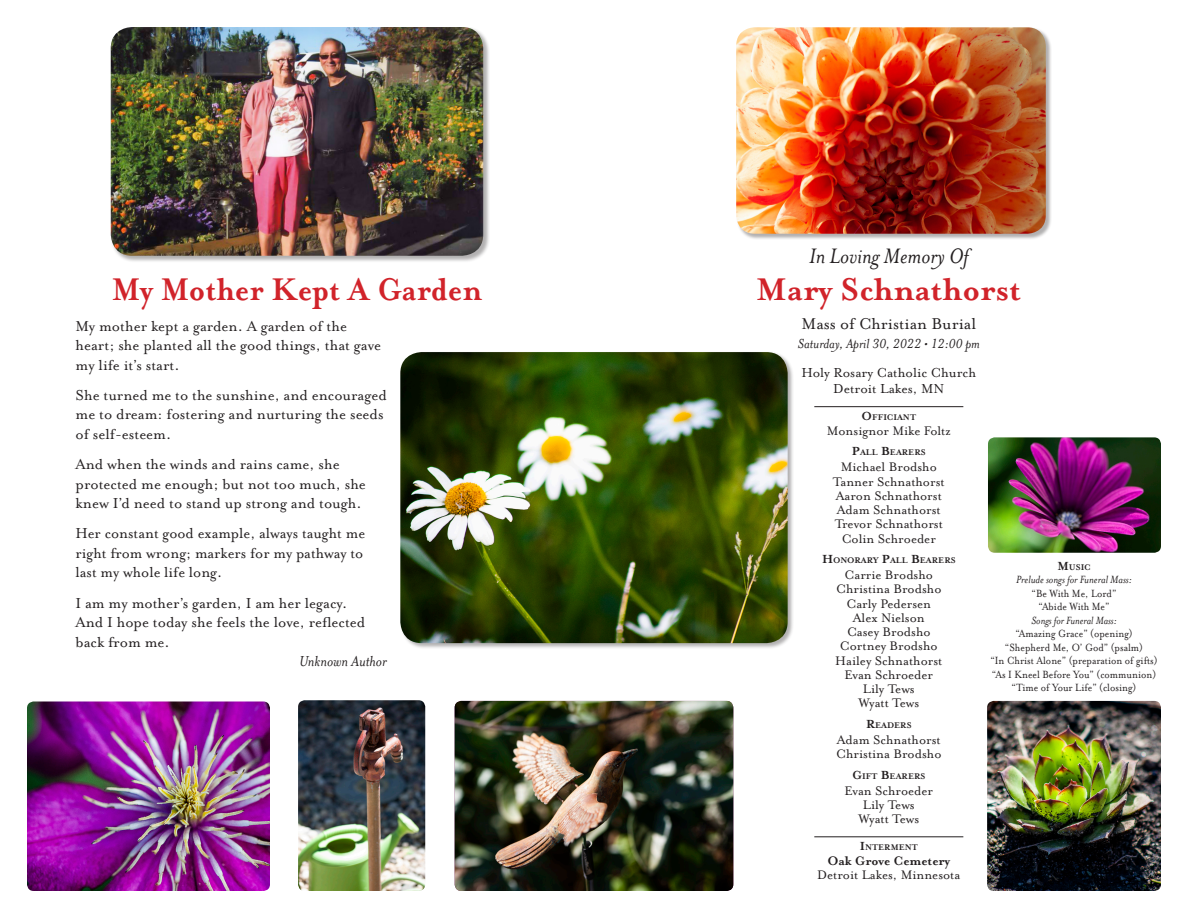
<style>
.page{position:relative;width:1188px;height:918px;background:#fff}
.page>*{position:absolute;margin:0;border:0;box-sizing:border-box;transform-origin:0 0}
.Default{font:700 36px "Mrs Eaves OT";color:#d1232a;scale:.93 1}
.Default-2{font:700 36px "Mrs Eaves OT";color:#d1232a}
.Default-3{font:italic 24px "Mrs Eaves OT";color:#231f20}
.Default-4{font:18px "Mrs Eaves OT";color:#231f20}
.Default-5{font:16.5px/19.5px "Mrs Eaves OT";color:#231f20}
.Default-6{font:italic 16.5px "Mrs Eaves OT";color:#231f20}
.Default-7{font:15px "Mrs Eaves OT";color:#231f20}
.Default-8{font:italic 15px "Mrs Eaves OT";color:#231f20}
.Default-9{font:14.25px "Mrs Eaves OT";color:#231f20}
.Default-10{font:700 14.25px "Mrs Eaves OT";color:#231f20}
.Default-11{font:12px "Mrs Eaves OT";color:#231f20;scale:.89 1}
.Default-12{font:italic 12px "Mrs Eaves OT";color:#231f20}
.Default-13{font:700 9.45px "Mrs Eaves OT";color:#231f20}
.s1{font-size:13.5px}
</style>
<div class="page">
<hr style="left:814px;top:406px;width:149px;height:1px;background:#231f20">
<hr style="left:814px;top:837px;width:149px;height:1px;background:#231f20">
<div style="left:110px;top:27px;width:380px;height:236px;background:#231f20;opacity:.35"></div>
<img style="left:111px;top:27px;width:372px;height:229px">
<div style="left:400px;top:352px;width:395px;height:298px;background:#231f20;opacity:.35"></div>
<img style="left:400px;top:352px;width:388px;height:291px">
<img style="left:987px;top:701px;width:174px;height:190px">
<img style="left:455px;top:701px;width:278px;height:190px">
<img style="left:27px;top:701px;width:243px;height:190px">
<img style="left:298px;top:700px;width:127px;height:191px">
<div style="left:736px;top:27px;width:316px;height:212px;background:#231f20;opacity:.35"></div>
<img style="left:736px;top:27px;width:310px;height:207px">
<img style="left:988px;top:437px;width:173px;height:116px">
<p class="Default" style="left:112px;top:269px;width:399px">My Mother Kept A Garden</p>
<p class="Default-5" style="left:76px;top:316px;width:307px">My mother kept a garden. A garden of the heart; she planted all the good things, that gave my life it’s start.</p>
<p class="Default-5" style="left:76px;top:385px;width:313px">She turned me to the sunshine, and encouraged me to dream: fostering and nurturing the seeds of self‑esteem.</p>
<p class="Default-5" style="left:76px;top:454px;width:292px">And when the winds and rains came, she protected me enough; but not too much, she knew I’d need to stand up strong and tough.</p>
<p class="Default-5" style="left:76px;top:524px;width:291px;text-align:justify">Her constant good example, always taught me right from wrong; markers for my pathway to last my whole life long.</p>
<p class="Default-5" style="left:76px;top:593px;width:291px">I am my mother’s garden, I am her legacy.<br>And I hope today she feels the love, reflected back from me.</p>
<p class="Default-6" style="left:299px;top:652px;width:89px">Unknown Author</p>
<p class="Default-3" style="left:809px;top:243px;width:161px">In Loving Memory Of</p>
<p class="Default-2" style="left:756px;top:269px;width:267px">Mary Schnathorst</p>
<p class="Default-4" style="left:802px;top:313px;width:176px">Mass of Christian Burial</p>
<p class="Default-8" style="left:798px;top:336px;width:183px">Saturday, April 30, 2022 • 12:00 pm</p>
<p class="Default-7" style="left:801px;top:364px;width:176px">Holy Rosary Catholic Church</p>
<p class="Default-7" style="left:833px;top:380px;width:113px">Detroit Lakes, MN</p>
<p class="Default-13" style="left:862px;top:412px;width:56px"><span class="s1">O</span>FFICIANT</p>
<p class="Default-9" style="left:827px;top:422px;width:125px">Monsignor Mike Foltz</p>
<p class="Default-13" style="left:852px;top:447px;width:75px"><span class="s1">P</span>ALL <span class="s1">B</span>EARERS</p>
<p class="Default-9" style="left:841px;top:459px;width:98px">Michael Brodsho</p>
<p class="Default-9" style="left:833px;top:473px;width:113px">Tanner Schnathorst</p>
<p class="Default-9" style="left:836px;top:487px;width:108px">Aaron Schnathorst</p>
<p class="Default-9" style="left:837px;top:502px;width:106px">Adam Schnathorst</p>
<p class="Default-9" style="left:835px;top:516px;width:110px">Trevor Schnathorst</p>
<p class="Default-9" style="left:842px;top:530px;width:96px">Colin Schroeder</p>
<p class="Default-13" style="left:822px;top:555px;width:135px"><span class="s1">H</span>ONORARY <span class="s1">P</span>ALL <span class="s1">B</span>EARERS</p>
<p class="Default-9" style="left:845px;top:567px;width:90px">Carrie Brodsho</p>
<p class="Default-9" style="left:836px;top:581px;width:107px">Christina Brodsho</p>
<p class="Default-9" style="left:846px;top:595px;width:86px">Carly Pedersen</p>
<p class="Default-9" style="left:853px;top:610px;width:73px">Alex Nielson</p>
<p class="Default-9" style="left:847px;top:624px;width:85px">Casey Brodsho</p>
<p class="Default-9" style="left:840px;top:638px;width:99px">Cortney Brodsho</p>
<p class="Default-9" style="left:835px;top:652px;width:109px">Hailey Schnathorst</p>
<p class="Default-9" style="left:844px;top:667px;width:90px">Evan Schroeder</p>
<p class="Default-9" style="left:863px;top:681px;width:53px">Lily Tews</p>
<p class="Default-9" style="left:858px;top:695px;width:63px">Wyatt Tews</p>
<p class="Default-13" style="left:866px;top:719px;width:47px"><span class="s1">R</span>EADERS</p>
<p class="Default-9" style="left:837px;top:732px;width:106px">Adam Schnathorst</p>
<p class="Default-9" style="left:836px;top:746px;width:107px">Christina Brodsho</p>
<p class="Default-13" style="left:852px;top:770px;width:75px"><span class="s1">G</span>IFT <span class="s1">B</span>EARERS</p>
<p class="Default-9" style="left:844px;top:783px;width:90px">Evan Schroeder</p>
<p class="Default-9" style="left:863px;top:797px;width:53px">Lily Tews</p>
<p class="Default-9" style="left:858px;top:811px;width:63px">Wyatt Tews</p>
<p class="Default-13" style="left:860px;top:842px;width:60px"><span class="s1">I</span>NTERMENT</p>
<p class="Default-10" style="left:828px;top:852px;width:124px">Oak Grove Cemetery</p>
<p class="Default-9" style="left:817px;top:867px;width:145px">Detroit Lakes, Minnesota</p>
<p class="Default-13" style="left:1057px;top:562px;width:35px"><span class="s1">M</span>USIC</p>
<p class="Default-12" style="left:1016px;top:573px;width:117px">Prelude songs for Funeral Mass:</p>
<p class="Default-11" style="left:1032px;top:586px;width:97px">“Be With Me, Lord”</p>
<p class="Default-11" style="left:1038px;top:600px;width:81px">“Abide With Me”</p>
<p class="Default-12" style="left:1031px;top:614px;width:87px">Songs for Funeral Mass:</p>
<p class="Default-11" style="left:1015px;top:627px;width:133px">“Amazing Grace” (opening)</p>
<p class="Default-11" style="left:1005px;top:640px;width:157px">“Shepherd Me, O’ God” (psalm)</p>
<p class="Default-11" style="left:990px;top:654px;width:189px">“In Christ Alone” (preparation of gifts)</p>
<p class="Default-11" style="left:992px;top:667px;width:186px">“As I Kneel Before You” (communion)</p>
<p class="Default-11" style="left:1012px;top:681px;width:142px">“Time of Your Life” (closing)</p>
</div>
